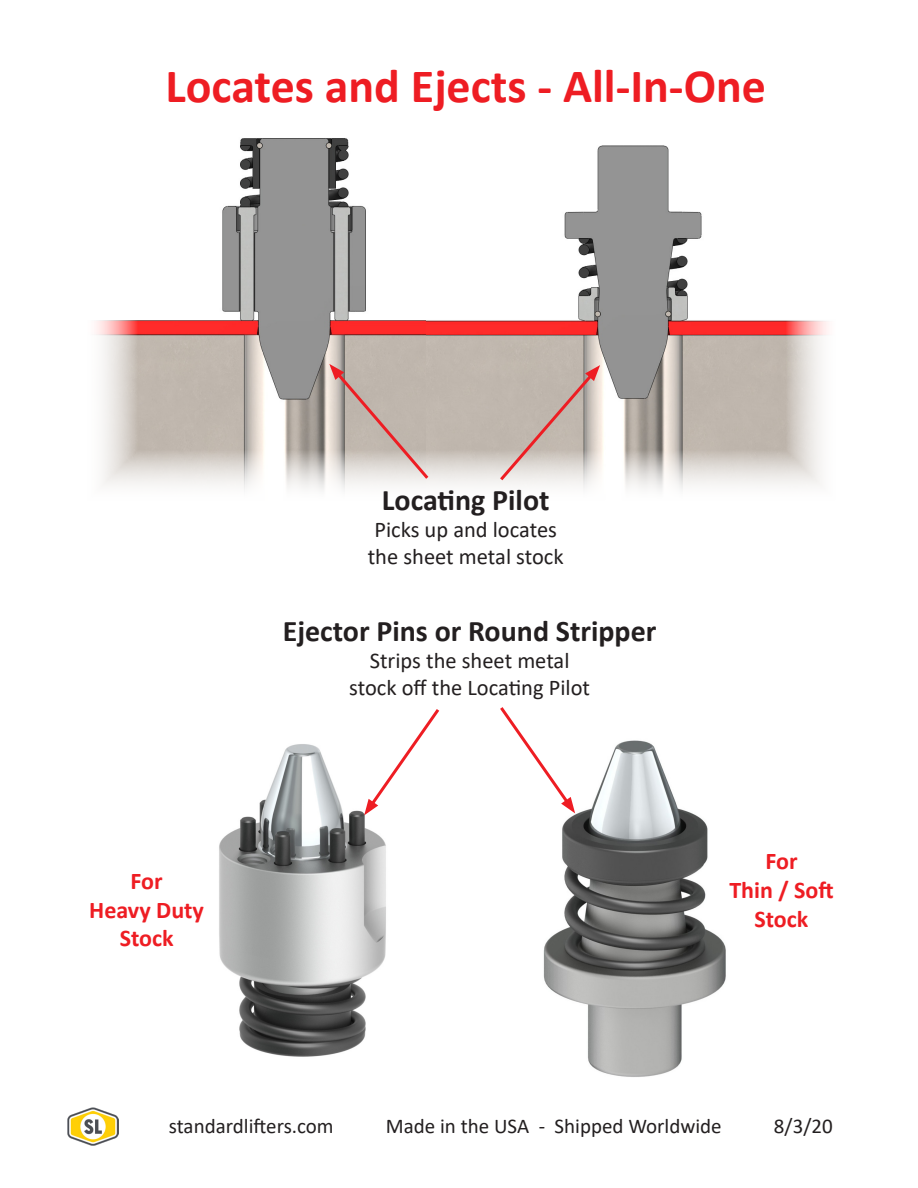
<style>
.page{position:relative;width:918px;height:1188px;background:#fff}
.page>*{position:absolute;margin:0;border:0;box-sizing:border-box;transform-origin:0 0}
.t1{font:700 48px "Calibri";color:#ee1d23}
.t2{font:700 30px "Calibri";color:#231f20}
.t3{font:700 24px/28.8px "Calibri";color:#ee1d23;text-align:center}
.t4{font:22.5px "Calibri";color:#231f20}
.t5{font:21px "Calibri";color:#231f20}
</style>
<div class="page">
<img style="left:68px;top:1107px;width:51px;height:38px">
<img style="left:96px;top:138px;width:331px;height:353px">
<img style="left:427px;top:145px;width:401px;height:345px">
<img style="left:543px;top:740px;width:183px;height:337px">
<img style="left:219px;top:744px;width:167px;height:313px">
<svg style="left:364px;top:709px;width:76px;height:106px"></svg>
<svg style="left:329px;top:364px;width:102px;height:118px;background:#c8b8b1"></svg>
<svg style="left:497px;top:365px;width:103px;height:119px;background:#cbbbb4"></svg>
<svg style="left:500px;top:707px;width:75px;height:106px"></svg>
<p class="t1" style="left:165px;top:52px;width:602px">Locates and Ejects - All-In-One</p>
<p class="t2" style="left:382px;top:479px;width:169px">Locating Pilot</p>
<p class="t4" style="left:374px;top:514px;width:184px">Picks up and locates</p>
<p class="t4" style="left:368px;top:541px;width:197px">the sheet metal stock</p>
<p class="t3" style="left:131px;top:866px;width:34px">For</p>
<p class="t3" style="left:89px;top:895px;width:116px">Heavy Duty<br>Stock</p>
<p class="t2" style="left:283px;top:609px;width:375px">Ejector Pins or Round Stripper</p>
<p class="t4" style="left:370px;top:645px;width:201px">Strips the sheet metal</p>
<p class="t4" style="left:349px;top:672px;width:242px">stock off the Locating Pilot</p>
<p class="t3" style="left:765px;top:846px;width:34px">For</p>
<p class="t3" style="left:729px;top:875px;width:106px">Thin / Soft<br>Stock</p>
<p class="t5" style="left:169px;top:1111px;width:166px">standardlifters.com</p>
<p class="t5" style="left:386px;top:1111px;width:337px">Made in the USA - Shipped Worldwide</p>
<p class="t5" style="left:774px;top:1111px;width:60px">8/3/20</p>
</div>
